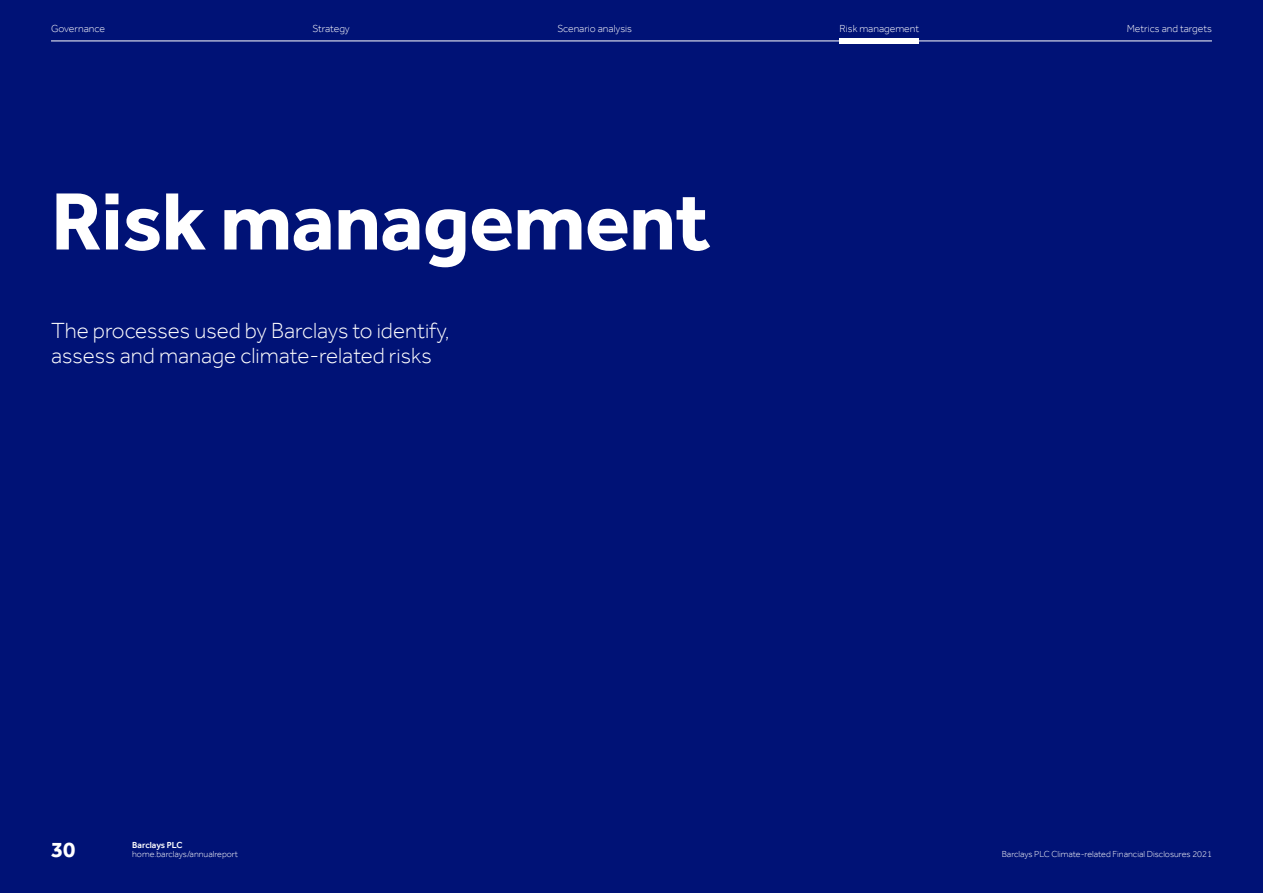
<style>
.page{position:relative;width:1263px;height:893px;background:#001276}
.page>*{position:absolute;margin:0;border:0;box-sizing:border-box;transform-origin:0 0}
.t1{font:700 84px "Effra";letter-spacing:-.01em;color:#fff}
.t2{font:300 22.5px/24.8px "Effra";color:#fff}
.t3{font:700 22.5px "Effra";color:#fff}
.t4{font:300 10.5px "Effra";color:#fff}
.t5{font:300 9px "Effra";color:#fff}
.t6{font:500 9px "Effra";color:#fff}
</style>
<div class="page">
<hr style="left:51px;top:41px;width:1161px;height:1px;background:#fff">
<div style="left:840px;top:38px;width:79px;height:6px;background:#fff"></div>
<p class="t4" style="left:51px;top:22px;width:55px">Governance</p>
<p class="t4" style="left:313px;top:22px;width:39px">Strategy</p>
<p class="t4" style="left:557px;top:22px;width:76px">Scenario analysis</p>
<p class="t4" style="left:840px;top:22px;width:81px">Risk management</p>
<p class="t4" style="left:1127px;top:22px;width:87px">Metrics and targets</p>
<h1 class="t1" style="left:51px;top:171px;width:661px">Risk management</h1>
<h2 class="t2" style="left:51px;top:318px;width:400px">The processes used by Barclays to identify, assess and manage climate-related risks</h2>
<p class="t6" style="left:132px;top:839px;width:52px">Barclays PLC</p>
<h2 class="t3" style="left:51px;top:836px;width:26px">30</h2>
<p class="t5" style="left:132px;top:848px;width:107px">home.barclays/annualreport</p>
<p class="t5" style="left:1002px;top:848px;width:212px">Barclays PLC Climate-related Financial Disclosures 2021</p>
</div>
